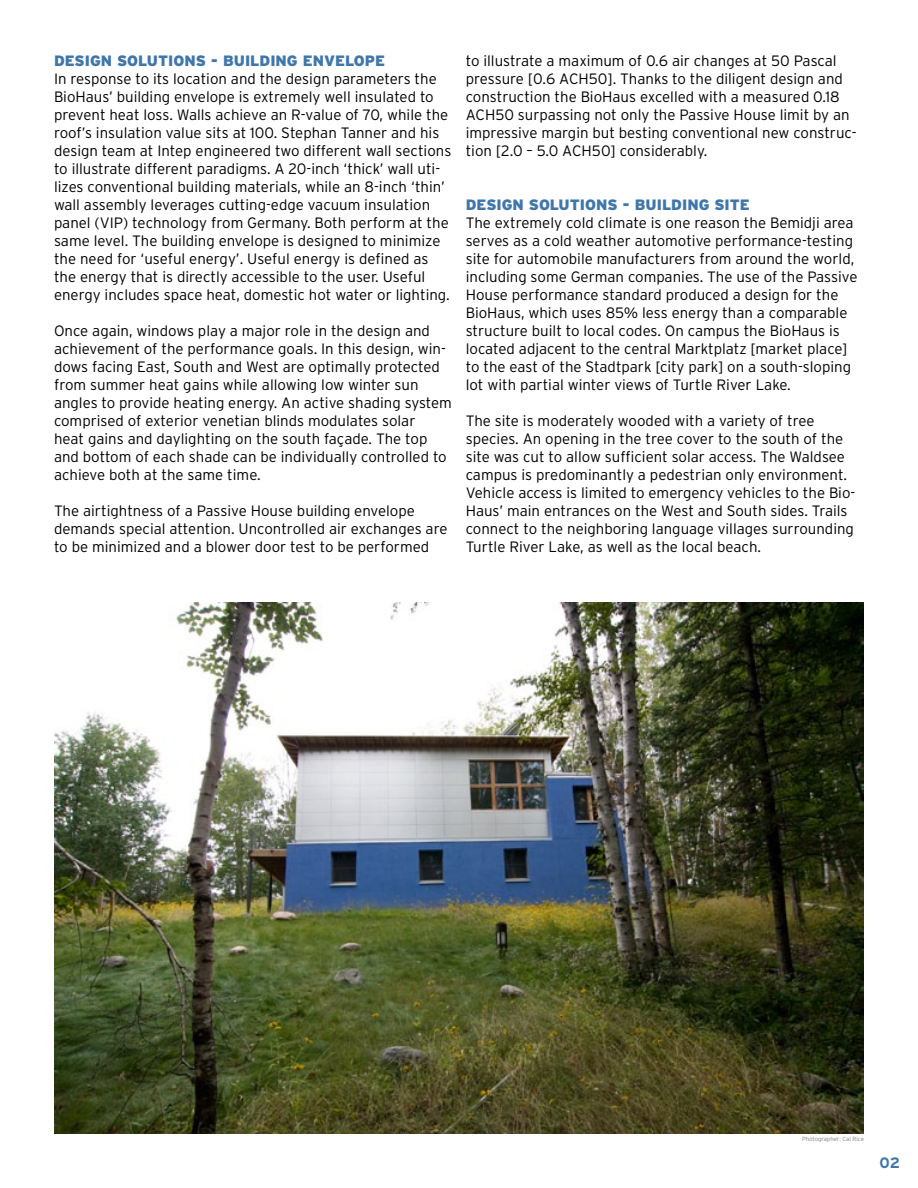
<style>
.page{position:relative;width:918px;height:1188px;background:#fff}
.page>*{position:absolute;margin:0;border:0;box-sizing:border-box;transform-origin:0 0}
.t1{font:300 15px/18px "Interstate";color:#000}
.t2{font:900 15px "Interstate";color:#3f76ab}
.t3{font:700 15px "Interstate";color:#3f76ab}
.t4{font:300 6px "Interstate";color:#7c7e81}
</style>
<div class="page">
<img style="left:54px;top:603px;width:810px;height:531px">
<p class="t2" style="left:54px;top:52px;width:333px">DESIGN SOLUTIONS - BUILDING ENVELOPE</p>
<p class="t1" style="left:54px;top:70px;width:399px">In response to its location and the design parameters the BioHaus’ building envelope is extremely well insulated to prevent heat loss. Walls achieve an R-value of 70, while the roof’s insulation value sits at 100. Stephan Tanner and his design team at Intep engineered two different wall sections to illustrate different paradigms. A 20-inch ‘thick’ wall uti&shy;lizes conventional building materials, while an 8-inch ‘thin’ wall assembly leverages cutting-edge vacuum insulation panel (VIP) technology from Germany. Both perform at the same level. The building envelope is designed to minimize the need for ‘useful energy’. Useful energy is defined as the energy that is directly accessible to the user. Useful energy includes space heat, domestic hot water or lighting.</p>
<p class="t1" style="left:54px;top:322px;width:400px">Once again, windows play a major role in the design and achievement of the performance goals. In this design, win&shy;dows facing East, South and West are optimally protected from summer heat gains while allowing low winter sun angles to provide heating energy. An active shading system comprised of exterior venetian blinds modulates solar<br>heat gains and daylighting on the south façade. The top and bottom of each shade can be individually controlled to achieve both at the same time.</p>
<p class="t1" style="left:54px;top:502px;width:395px">The airtightness of a Passive House building envelope demands special attention. Uncontrolled air exchanges are to be minimized and a blower door test to be performed</p>
<p class="t1" style="left:466px;top:52px;width:393px">to illustrate a maximum of 0.6 air changes at 50 Pascal pressure [0.6 ACH50]. Thanks to the diligent design and construction the BioHaus excelled with a measured 0.18<br>ACH50 surpassing not only the Passive House limit by an impressive margin but besting conventional new construc&shy;tion [2.0 – 5.0 ACH50] considerably.</p>
<p class="t2" style="left:466px;top:196px;width:286px">DESIGN SOLUTIONS - BUILDING SITE</p>
<p class="t1" style="left:466px;top:214px;width:393px">The extremely cold climate is one reason the Bemidji area serves as a cold weather automotive performance-testing site for automobile manufacturers from around the world, including some German companies. The use of the Passive House performance standard produced a design for the BioHaus, which uses 85% less energy than a comparable structure built to local codes. On campus the BioHaus is located adjacent to the central Marktplatz [market place] to the east of the Stadtpark [city park] on a south-sloping lot with partial winter views of Turtle River Lake.</p>
<p class="t1" style="left:466px;top:412px;width:391px">The site is moderately wooded with a variety of tree species. An opening in the tree cover to the south of the site was cut to allow sufficient solar access. The Waldsee campus is predominantly a pedestrian only environment.<br>Vehicle access is limited to emergency vehicles to the Bio-Haus’ main entrances on the West and South sides. Trails connect to the neighboring language villages surrounding Turtle River Lake, as well as the local beach.</p>
<p class="t4" style="left:802px;top:1136px;width:63px">Photographer: Cal Rice</p>
<p class="t3" style="left:880px;top:1154px;width:22px">02</p>
</div>
